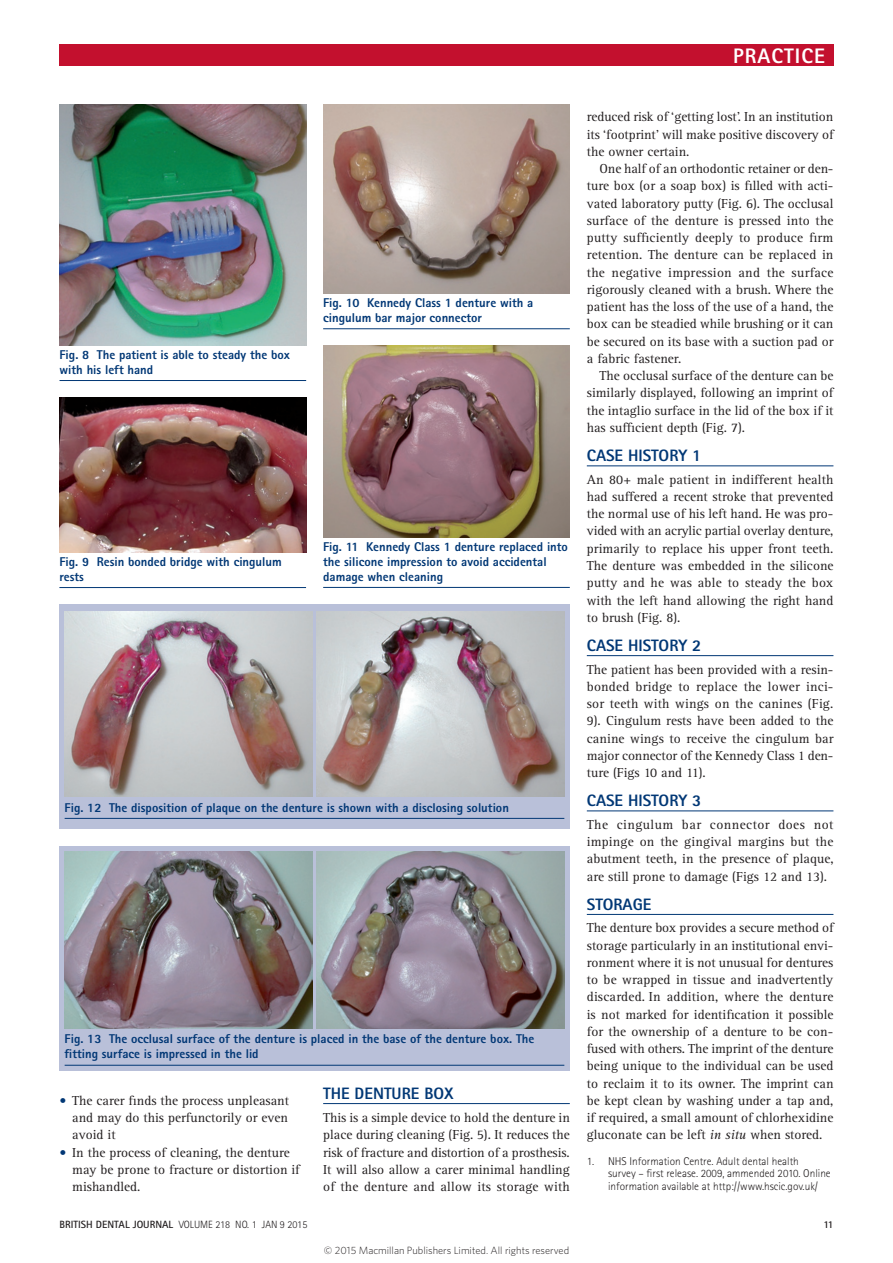
<style>
.page{position:relative;width:893px;height:1263px;background:#fff}
.page>*{position:absolute;margin:0;border:0;box-sizing:border-box;transform-origin:0 0}
.t1{font:21px "Rotis Sans Serif Std Extra Bold 2";letter-spacing:.05em;color:#fff}
.crosshead_1{font:800 16.5px "Rotis Sans Serif Std";color:#013775}
.body_fullout{font:13.5px/17.2px "Rotis Serif Std";color:#231f20;text-align:justify}
.body{font:13.5px/17.2px "Rotis Serif Std";color:#231f20;text-align:justify}
.table_fig_caption{font:800 12.75px/15px "Rotis Sans Serif Std";color:#013775}
.references{font:300 11.25px/12.8px "Rotis Sans Serif Std";color:#231f20}
.t2{font:300 10.5px "Whitney";color:#231f20}
.t3{font:300 10.5px "Rotis Sans Serif Std";color:#231f20}
.t4{font:700 10.5px "Rotis Sans Serif Std";color:#231f20}
.s1{color:#013775}
.s2{font-style:italic}
.s3{font-weight:700}
</style>
<div class="page">
<div style="left:59px;top:45px;width:774px;height:21px;background:#c3102e"></div>
<hr style="left:323px;top:1103px;width:247px;height:1px;background:#013775">
<hr style="left:587px;top:465px;width:246px;height:1px;background:#013775">
<hr style="left:587px;top:655px;width:246px;height:1px;background:#013775">
<hr style="left:587px;top:810px;width:246px;height:1px;background:#013775">
<hr style="left:587px;top:914px;width:246px;height:1px;background:#013775">
<div style="left:60px;top:846px;width:510px;height:224px;background:#b9c0d9"></div>
<div style="left:60px;top:604px;width:510px;height:225px;background:#b9c0d9"></div>
<img style="left:65px;top:852px;width:247px;height:177px">
<img style="left:65px;top:612px;width:247px;height:185px">
<img style="left:317px;top:852px;width:247px;height:177px">
<img style="left:317px;top:612px;width:247px;height:185px">
<hr style="left:65px;top:1065px;width:499px;height:1px;background:#013775">
<hr style="left:65px;top:818px;width:499px;height:1px;background:#013775">
<img style="left:60px;top:104px;width:246px;height:242px">
<img style="left:323px;top:346px;width:247px;height:192px">
<img style="left:59px;top:397px;width:247px;height:156px">
<img style="left:323px;top:104px;width:247px;height:190px">
<hr style="left:60px;top:380px;width:246px;height:1px;background:#013775">
<hr style="left:323px;top:587px;width:247px;height:1px;background:#013775">
<hr style="left:59px;top:587px;width:247px;height:1px;background:#013775">
<hr style="left:323px;top:328px;width:247px;height:1px;background:#013775">
<h1 class="t1" style="left:733px;top:42px;width:93px">PRACTICE</h1>
<p class="table_fig_caption" style="left:60px;top:347px;width:232px">Fig. 8 The patient is able to steady the box with his left hand</p>
<p class="table_fig_caption" style="left:323px;top:295px;width:212px">Fig. 10 Kennedy Class 1 denture with a cingulum bar major connector</p>
<p class="table_fig_caption" style="left:59px;top:554px;width:224px">Fig. 9 Resin bonded bridge with cingulum rests</p>
<p class="table_fig_caption" style="left:323px;top:539px;width:246px">Fig. 11 Kennedy Class 1 denture replaced into the silicone impression to avoid accidental damage when cleaning</p>
<p class="table_fig_caption" style="left:65px;top:800px;width:446px">Fig. 12 The disposition of plaque on the denture is shown with a disclosing solution</p>
<p class="table_fig_caption" style="left:65px;top:1031px;width:471px">Fig. 13 The occlusal surface of the denture is placed in the base of the denture box. The fitting surface is impressed in the lid</p>
<p class="body_fullout" style="left:72px;top:1092px;width:218px;text-indent:-13px"><span class="s1">•</span> The carer finds the process unpleasant and may do this perfunctorily or even avoid it</p>
<p class="body_fullout" style="left:72px;top:1144px;width:229px;text-align:left;text-indent:-13px"><span class="s1">•</span> In the process of cleaning, the denture may be prone to fracture or distortion if mishandled.</p>
<p class="crosshead_1" style="left:323px;top:1083px;width:132px">THE DENTURE BOX</p>
<p class="body_fullout" style="left:323px;top:1109px;width:248px">This is a simple device to hold the denture in place during cleaning (Fig. 5). It reduces the risk of fracture and distortion of a prosthesis.<br>It will also allow a carer minimal handling of the denture and allow its storage with</p>
<p class="body_fullout" style="left:587px;top:109px;width:248px">reduced risk of ‘getting lost’. In an institution its ‘footprint’ will make positive discovery of the owner certain.</p>
<p class="body" style="left:587px;top:160px;width:248px;text-indent:13px">One half of an orthodontic retainer or den&shy;ture box (or a soap box) is filled with acti&shy;vated laboratory putty (Fig. 6). The occlusal surface of the denture is pressed into the putty sufficiently deeply to produce firm retention. The denture can be replaced in the negative impression and the surface rigorously cleaned with a brush. Where the patient has the loss of the use of a hand, the box can be steadied while brushing or it can be secured on its base with a suction pad or a fabric fastener.</p>
<p class="body" style="left:587px;top:367px;width:248px;text-indent:13px">The occlusal surface of the denture can be similarly displayed, following an imprint of the intaglio surface in the lid of the box if it has sufficient depth (Fig. 7).</p>
<p class="crosshead_1" style="left:587px;top:445px;width:116px">CASE HISTORY 1</p>
<p class="body_fullout" style="left:587px;top:471px;width:248px">An 80+ male patient in indifferent health had suffered a recent stroke that prevented the normal use of his left hand. He was pro&shy;vided with an acrylic partial overlay denture, primarily to replace his upper front teeth.<br>The denture was embedded in the silicone putty and he was able to steady the box with the left hand allowing the right hand to brush (Fig. 8).</p>
<p class="crosshead_1" style="left:587px;top:635px;width:116px">CASE HISTORY 2</p>
<p class="body_fullout" style="left:587px;top:661px;width:248px">The patient has been provided with a resin&shy;bonded bridge to replace the lower inci&shy;sor teeth with wings on the canines (Fig.<br>9). Cingulum rests have been added to the canine wings to receive the cingulum bar major connector of the Kennedy Class 1 den&shy;ture (Figs 10 and 11).</p>
<p class="crosshead_1" style="left:587px;top:790px;width:116px">CASE HISTORY 3</p>
<p class="body_fullout" style="left:587px;top:816px;width:248px">The cingulum bar connector does not impinge on the gingival margins but the abutment teeth, in the presence of plaque, are still prone to damage (Figs 12 and 13).</p>
<p class="crosshead_1" style="left:587px;top:894px;width:66px">STORAGE</p>
<p class="body_fullout" style="left:587px;top:919px;width:248px">The denture box provides a secure method of storage particularly in an institutional envi&shy;ronment where it is not unusual for dentures to be wrapped in tissue and inadvertently discarded. In addition, where the denture is not marked for identification it possible for the ownership of a denture to be con&shy;fused with others. The imprint of the denture being unique to the individual can be used to reclaim it to its owner. The imprint can be kept clean by washing under a tap and, if required, a small amount of chlorhexidine gluconate can be left <span class="s2">in situ</span> when stored.</p>
<p class="references" style="left:608px;top:1154px;width:224px;text-indent:-21px">1. NHS Information Centre. Adult dental health<br>survey – first release. 2009, ammended 2010. Online information available at http://www.hscic.gov.uk/</p>
<p class="t3" style="left:60px;top:1218px;width:249px"><span class="s3">BRITISH DENTAL JOURNAL</span> VOLUME 218 NO. 1 JAN 9 2015</p>
<p class="t4" style="left:823px;top:1217px;width:12px">11</p>
<p class="t2" style="left:324px;top:1243px;width:247px">© 2015 Macmillan Publishers Limited. All rights reserved</p>
</div>
